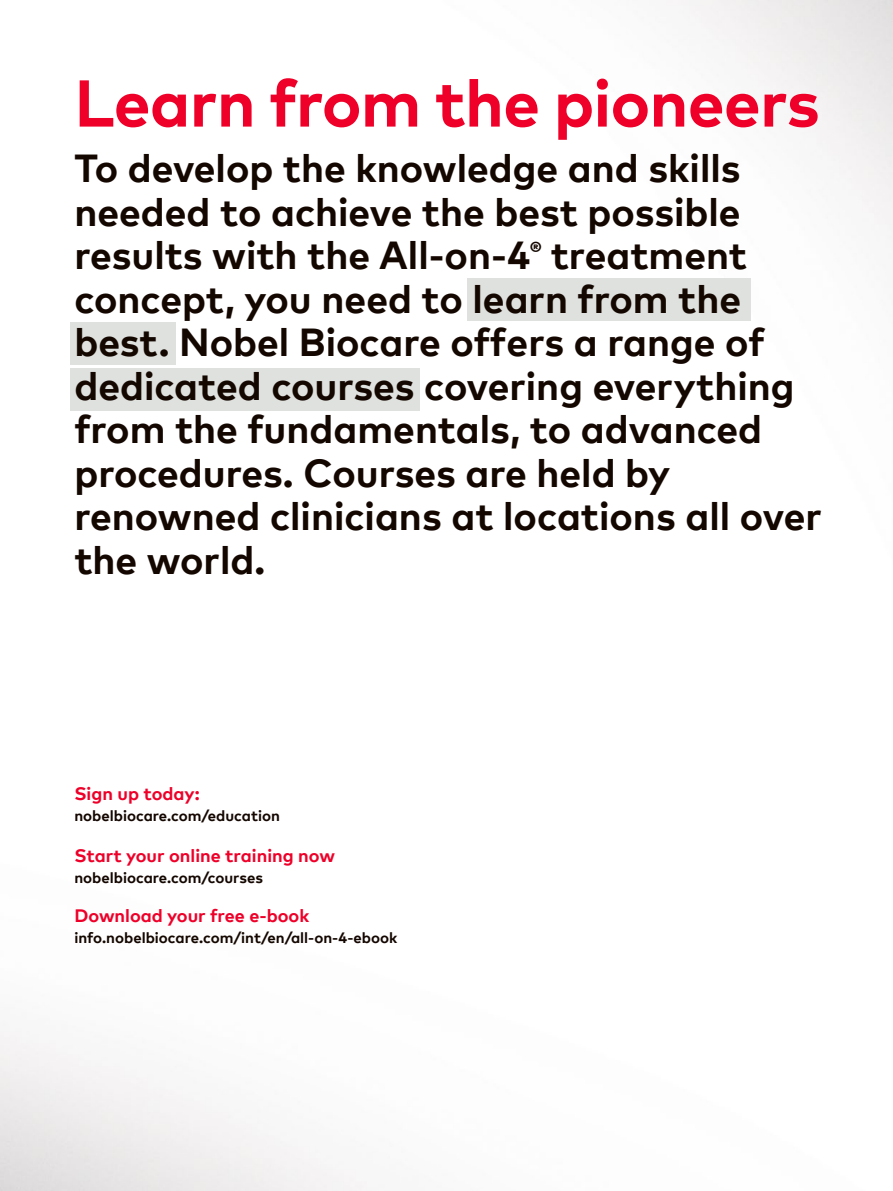
<style>
.page{position:relative;width:893px;height:1191px;background:#fff}
.page>*{position:absolute;margin:0;border:0;box-sizing:border-box;transform-origin:0 0}
.t1{font:700 66px "Mark Pro";letter-spacing:-.01em;color:#ee0029}
.t2{font:700 39px/43.5px "Mark Pro";color:#140700}
.t3{font:700 18px "Mark Pro";color:#ee0029}
.t4{font:700 15px "Mark Pro";color:#140700}
</style>
<div class="page">
<div style="left:70px;top:368px;width:349px;height:43px;background:#dfe1df"></div>
<div style="left:70px;top:322px;width:105px;height:43px;background:#dfe1df"></div>
<div style="left:467px;top:278px;width:284px;height:42px;background:#dfe1df"></div>
<h1 class="t1" style="left:74px;top:53px;width:747px">Learn from the pioneers</h1>
<p class="t2" style="left:74px;top:143px;width:749px">To develop the knowledge and skills needed to achieve the best possible results with the All-on-4<sup>®</sup> treatment concept, you need to learn from the best. Nobel Biocare offers a range of dedicated courses covering everything from the fundamentals, to advanced procedures. Courses are held by renowned clinicians at locations all over the world.</p>
<p class="t3" style="left:74px;top:780px;width:127px">Sign up today:</p>
<p class="t4" style="left:74px;top:804px;width:207px">nobelbiocare.com/education</p>
<p class="t3" style="left:74px;top:841px;width:262px">Start your online training now</p>
<p class="t4" style="left:74px;top:866px;width:190px">nobelbiocare.com/courses</p>
<p class="t3" style="left:74px;top:901px;width:236px">Download your free e-book</p>
<p class="t4" style="left:74px;top:926px;width:324px">info.nobelbiocare.com/int/en/all-on-4-ebook</p>
</div>
